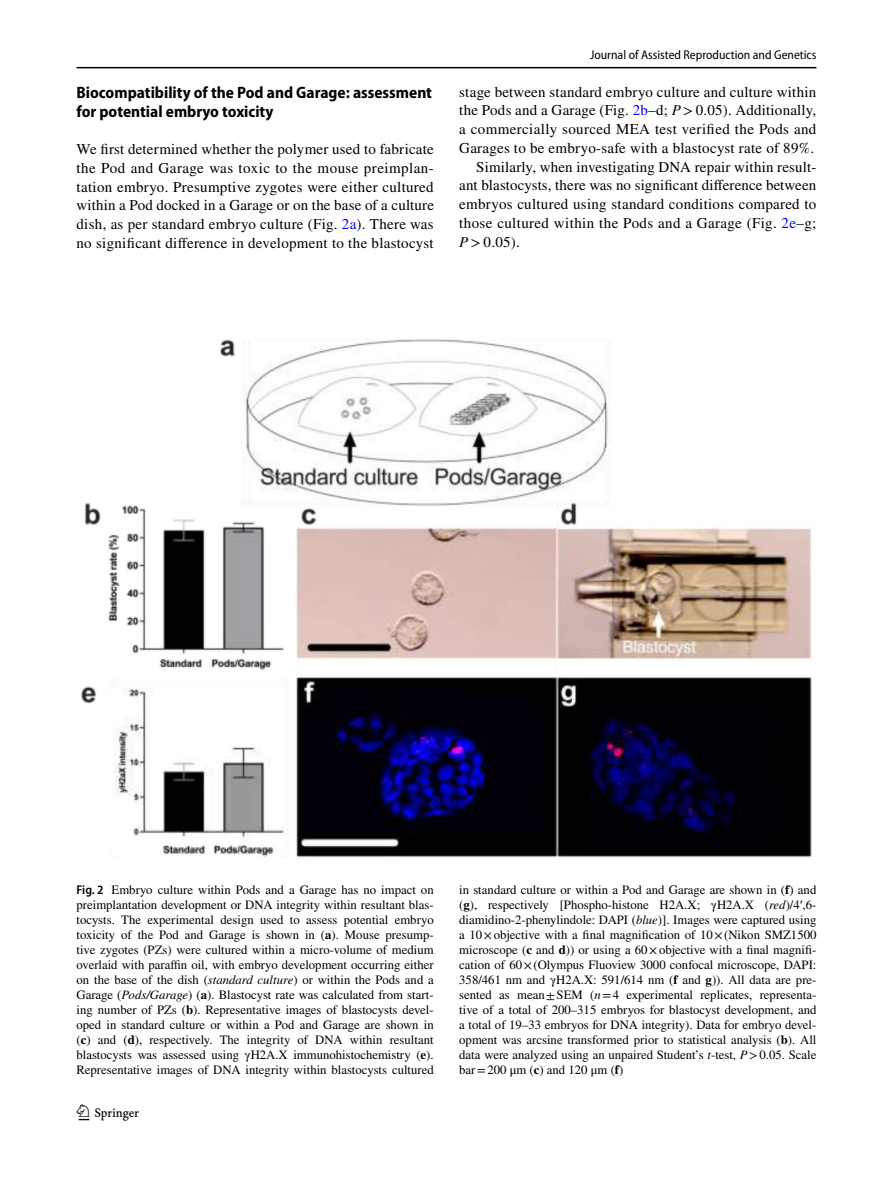
<style>
.page{position:relative;width:893px;height:1187px;background:#fff}
.page>*{position:absolute;margin:0;border:0;box-sizing:border-box;transform-origin:0 0}
.t1{font:22.5px "Springnew Regular 2";color:#000}
.t2{font:700 semi-condensed 16.5px/18.8px "Myriad Pro";color:#000}
.t3{font:15px/18.8px "STIX";letter-spacing:.015em;color:#000;text-align:justify}
.t4{font:12.75px/15px "STIX";color:#000;text-align:justify}
.t5{font:semi-condensed 12.75px "Myriad Pro";color:#000}
.s1{color:#00f}
.s2{font-style:italic}
.s3{font-family:"Myriad Pro";font-weight:600;font-stretch:semi-condensed}
.s4{font-weight:700}
.s5{font-family:"Times New Roman"}
</style>
<div class="page">
<hr style="left:77px;top:67px;width:739px;height:1px;background:#000">
<img style="left:81px;top:339px;width:731px;height:519px">
<p class="t2" style="left:77px;top:83px;width:357px">Biocompatibility of the Pod and Garage: assessment for potential embryo toxicity</p>
<p class="t3" style="left:77px;top:141px;width:359px">We first determined whether the polymer used to fabricate the Pod and Garage was toxic to the mouse preimplan&shy;tation embryo. Presumptive zygotes were either cultured within a Pod docked in a Garage or on the base of a culture dish, as per standard embryo culture (Fig. <span class="s1">2a</span>). There was no significant difference in development to the blastocyst</p>
<p class="t5" style="left:590px;top:48px;width:228px">Journal of Assisted Reproduction and Genetics</p>
<p class="t3" style="left:459px;top:83px;width:359px">stage between standard embryo culture and culture within</p>
<p class="t3" style="left:459px;top:102px;width:359px">the Pods and a Garage (Fig. <span class="s1">2b</span>–d; <span class="s2">P</span>&gt;0.05). Additionally,</p>
<p class="t3" style="left:459px;top:121px;width:359px">a commercially sourced MEA test verified the Pods and</p>
<p class="t3" style="left:459px;top:139px;width:356px">Garages to be embryo-safe with a blastocyst rate of 89%.</p>
<p class="t3" style="left:476px;top:158px;width:342px">Similarly, when investigating DNA repair within result-</p>
<p class="t3" style="left:459px;top:177px;width:359px">ant blastocysts, there was no significant difference between</p>
<p class="t3" style="left:459px;top:196px;width:359px">embryos cultured using standard conditions compared to</p>
<p class="t3" style="left:459px;top:214px;width:359px">those cultured within the Pods and a Garage (Fig. <span class="s1">2e</span>–g;</p>
<p class="t3" style="left:459px;top:233px;width:62px"><span class="s2">P</span>&gt;0.05).</p>
<p class="t4" style="left:77px;top:882px;width:359px"><span class="s3">Fig. 2</span> Embryo culture within Pods and a Garage has no impact on preimplantation development or DNA integrity within resultant blas&shy;tocysts. The experimental design used to assess potential embryo toxicity of the Pod and Garage is shown in (<span class="s4">a</span>). Mouse presump&shy;tive zygotes (PZs) were cultured within a micro-volume of medium overlaid with paraffin oil, with embryo development occurring either on the base of the dish (<span class="s2">standard culture</span>) or within the Pods and a Garage (<span class="s2">Pods/Garage</span>) (<span class="s4">a</span>). Blastocyst rate was calculated from start&shy;ing number of PZs (<span class="s4">b</span>). Representative images of blastocysts devel&shy;oped in standard culture or within a Pod and Garage are shown in (<span class="s4">c</span>) and (<span class="s4">d</span>), respectively. The integrity of DNA within resultant blastocysts was assessed using γH2A.X immunohistochemistry (<span class="s4">e</span>).<br>Representative images of DNA integrity within blastocysts cultured</p>
<p class="t4" style="left:459px;top:882px;width:359px">in standard culture or within a Pod and Garage are shown in (<span class="s4">f</span>) and (<span class="s4">g</span>), respectively [Phospho-histone H2A.X; γH2A.X (<span class="s2">red</span>)/4<span class="s5">′</span>,6- diamidino-2-phenylindole: DAPI (<span class="s2">blue</span>)]. Images were captured using a 10×objective with a final magnification of 10×(Nikon SMZ1500 microscope (<span class="s4">c</span> and <span class="s4">d</span>)) or using a 60×objective with a final magnifi&shy;cation of 60×(Olympus Fluoview 3000 confocal microscope, DAPI:<br>358/461 nm and γH2A.X: 591/614 nm (<span class="s4">f</span> and <span class="s4">g</span>)). All data are pre&shy;sented as mean±SEM (<span class="s2">n</span>=4 experimental replicates, representa&shy;tive of a total of 200–315 embryos for blastocyst development, and a total of 19–33 embryos for DNA integrity). Data for embryo devel&shy;opment was arcsine transformed prior to statistical analysis (<span class="s4">b</span>). All data were analyzed using an unpaired Student’s <span class="s2">t</span>-test, <span class="s2">P</span>&gt;0.05. Scale bar=200 μm (<span class="s4">c</span>) and 120 μm (<span class="s4">f</span>)</p>
<h1 class="t1" style="left:79px;top:1104px;width:62px">1 3</h1>
</div>
